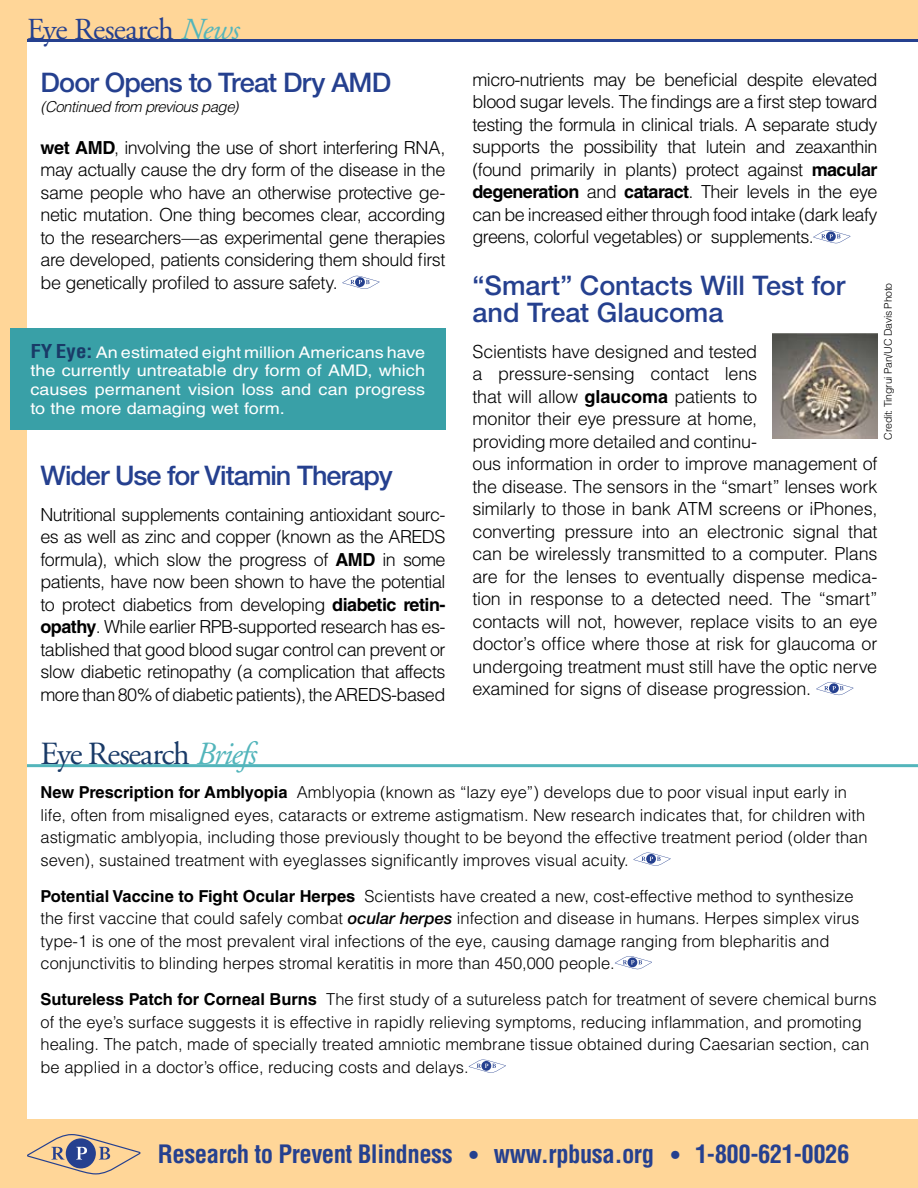
<style>
.page{position:relative;width:918px;height:1188px;background:#ffd698}
.page>*{position:absolute;margin:0;border:0;box-sizing:border-box;transform-origin:0 0}
.t1{font:32.25px "Adobe Garamond";letter-spacing:-.035em;color:#193a67}
.t2{font:30.45px "Adobe Garamond";letter-spacing:-.02em;color:#25408f}
.t3{font:500 27px "Helvetica Neue LT Std";letter-spacing:-.03em;color:#25408f}
.t4{font:500 27px/27px "Helvetica Neue LT Std";color:#25408f}
.t5{font:700 condensed 24.75px "Helvetica LT Std";letter-spacing:-.02em;color:#25408f}
.t6{font:300 18px/22.5px "Helvetica LT Std";letter-spacing:-.015em;color:#000;text-align:justify}
.t7{font:300 16.5px/22.5px "Helvetica LT Std";color:#000}
.t8{font:16.05px/18.8px "Helvetica LT Std";color:#fff;text-align:justify;scale:1.12 1}
.t9{font:italic 300 15px "Helvetica LT Std";letter-spacing:-.03em;color:#000}
.t10{font:300 10.5px "Helvetica LT Std";letter-spacing:-.02em;color:#000}
.s1{font-style:italic;color:#53b5bb}
.s2{font-weight:700}
.s3{font-weight:700;font-stretch:condensed;font-size:18.75px;color:#193a67}
.s4{font-family:"Helvetica Neue";font-weight:500;font-style:italic}
.s5{font-size:21.75px}
</style>
<div class="page">
<div style="left:27px;top:40px;width:891px;height:1079px;background:#fff"></div>
<svg style="left:342px;top:276px;width:38px;height:13px"></svg>
<svg style="left:813px;top:230px;width:37px;height:13px"></svg>
<svg style="left:816px;top:682px;width:37px;height:13px"></svg>
<svg style="left:27px;top:1134px;width:114px;height:41px"></svg>
<hr style="left:27px;top:39px;width:891px;height:3px;background:#25408f">
<hr style="left:27px;top:764px;width:891px;height:3px;background:#53b5bb">
<svg style="left:633px;top:853px;width:38px;height:13px"></svg>
<svg style="left:615px;top:956px;width:37px;height:13px"></svg>
<svg style="left:469px;top:1060px;width:37px;height:13px"></svg>
<div style="left:10px;top:328px;width:436px;height:102px;background:#39a0a7"></div>
<img style="left:773px;top:334px;width:105px;height:105px">
<h2 class="t2" style="left:27px;top:13px;width:213px">Eye Research <span class="s1">News</span></h2>
<h3 class="t3" style="left:40px;top:66px;width:349px">Door Opens to Treat Dry AMD</h3>
<p class="t9" style="left:40px;top:97px;width:199px">(Continued from previous page)</p>
<p class="t6" style="left:40px;top:136px;width:406px"><span class="s2">wet AMD</span>, involving the use of short interfering RNA, may actually cause the dry form of the disease in the same people who have an otherwise protective ge&shy;netic mutation. One thing becomes clear, according to the researchers—as experimental gene therapies are developed, patients considering them should first be genetically profiled to assure safety.</p>
<p class="t8" style="left:30px;top:343px;width:354px"><span class="s3">FY Eye:</span> An estimated eight million Americans have the currently untreatable dry form of AMD, which causes permanent vision loss and can progress to the more damaging wet form.</p>
<h3 class="t3" style="left:40px;top:459px;width:354px">Wider Use for Vitamin Therapy</h3>
<p class="t6" style="left:40px;top:503px;width:407px">Nutritional supplements containing antioxidant sourc&shy;es as well as zinc and copper (known as the AREDS formula), which slow the progress of <span class="s2">AMD</span> in some patients, have now been shown to have the potential to protect diabetics from developing <span class="s2">diabetic retin&shy;opathy</span>. While earlier RPB-supported research has es&shy;tablished that good blood sugar control can prevent or slow diabetic retinopathy (a complication that affects more than 80% of diabetic patients), the AREDS-based</p>
<h1 class="t1" style="left:40px;top:737px;width:217px">Eye Research <span class="s1">Briefs</span></h1>
<p class="t6" style="left:472px;top:68px;width:407px">micro-nutrients may be beneficial despite elevated blood sugar levels. The findings are a first step toward testing the formula in clinical trials. A separate study supports the possibility that lutein and zeaxanthin (found primarily in plants) protect against <span class="s2">macular degeneration</span> and <span class="s2">cataract</span>. Their levels in the eye can be increased either through food intake (dark leafy greens, colorful vegetables) or supplements.</p>
<h3 class="t4" style="left:472px;top:271px;width:374px">“Smart” Contacts Will Test for and Treat Glaucoma</h3>
<p class="t6" style="left:472px;top:340px;width:406px;text-align:left">Scientists have designed and tested<br>a pressure-sensing contact lens<br>that will allow <span class="s2">glaucoma</span> patients to<br>monitor their eye pressure at home,<br>providing more detailed and continu-<br>ous information in order to improve management of the disease. The sensors in the “smart” lenses work similarly to those in bank ATM screens or iPhones, converting pressure into an electronic signal that can be wirelessly transmitted to a computer. Plans are for the lenses to eventually dispense medica&shy;tion in response to a detected need. The “smart” contacts will not, however, replace visits to an eye doctor’s office where those at risk for glaucoma or undergoing treatment must still have the optic nerve examined for signs of disease progression.</p>
<p class="t10" style="left:882px;top:440px;width:158px;rotate:-90deg">Credit: Tingrui Pan/UC Davis Photo</p>
<p class="t7" style="left:40px;top:781px;width:829px"><span class="s2">New Prescription for Amblyopia</span> Amblyopia (known as “lazy eye”) develops due to poor visual input early in life, often from misaligned eyes, cataracts or extreme astigmatism. New research indicates that, for children with astigmatic amblyopia, including those previously thought to be beyond the effective treatment period (older than seven), sustained treatment with eyeglasses significantly improves visual acuity.</p>
<p class="t7" style="left:40px;top:884px;width:820px"><span class="s2">Potential Vaccine to Fight Ocular Herpes</span> Scientists have created a new, cost-effective method to synthesize the first vaccine that could safely combat <span class="s4">ocular herpes</span> infection and disease in humans. Herpes simplex virus type-1 is one of the most prevalent viral infections of the eye, causing damage ranging from blepharitis and conjunctivitis to blinding herpes stromal keratitis in more than 450,000 people.</p>
<p class="t7" style="left:40px;top:988px;width:838px"><span class="s2">Sutureless Patch for Corneal Burns</span> The first study of a sutureless patch for treatment of severe chemical burns of the eye’s surface suggests it is effective in rapidly relieving symptoms, reducing inflammation, and promoting healing. The patch, made of specially treated amniotic membrane tissue obtained during Caesarian section, can be applied in a doctor’s office, reducing costs and delays.</p>
<h3 class="t5" style="left:158px;top:1138px;width:693px">Research to Prevent Blindness <span class="s5">•</span> www.rpbusa.org <span class="s5">•</span> 1-800-621-0026</h3>
</div>
